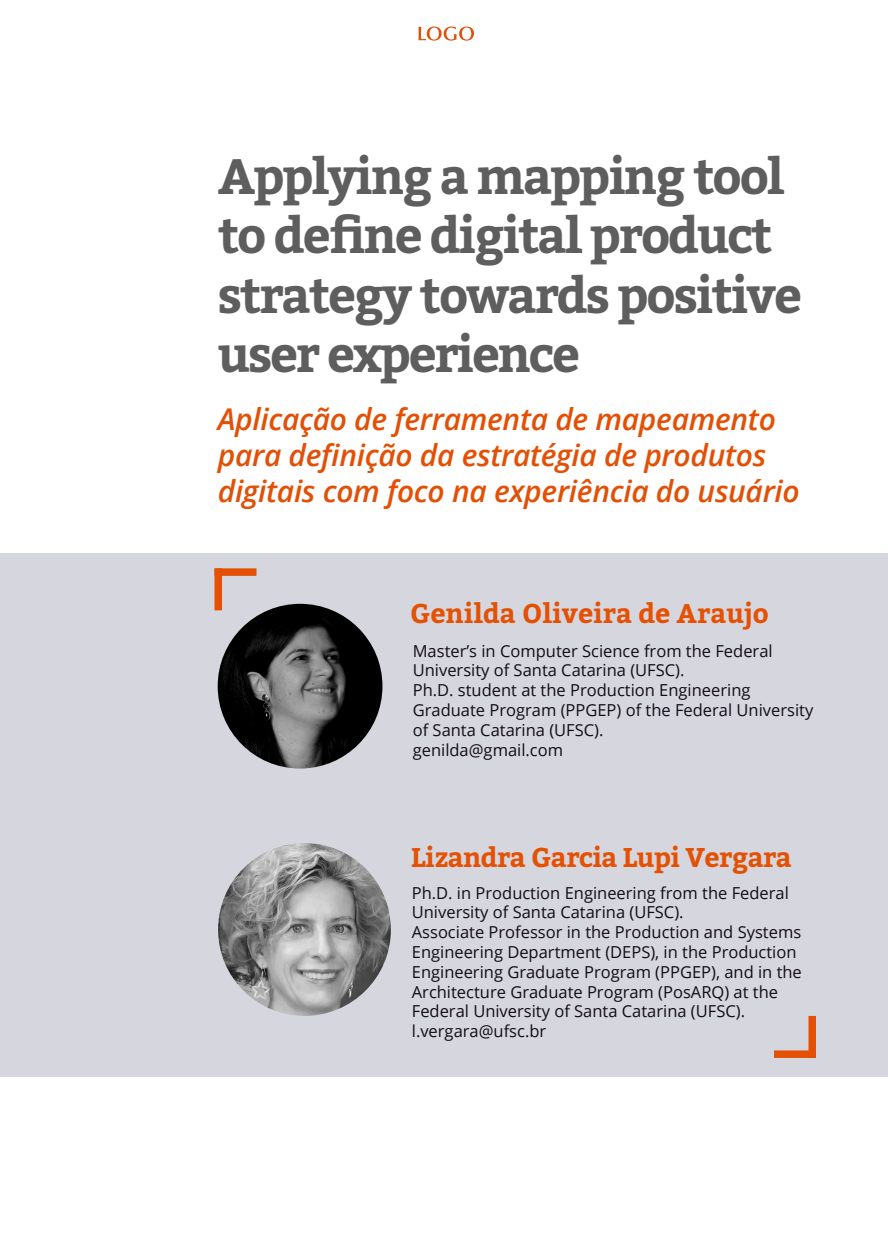
<style>
.page{position:relative;width:888px;height:1248px;background:#fff}
.page>*{position:absolute;margin:0;border:0;box-sizing:border-box;transform-origin:0 0}
.t1{font:700 49.5px/59.4px "Bitter";letter-spacing:-.045em;color:#5e5e5e}
.t2{font:italic 600 30px/36px "Open Sans";letter-spacing:-.01em;color:#e34f05}
.t3{font:700 27px "Bitter";letter-spacing:-.02em;color:#e45105}
.t4{font:700 27px "Bitter";color:#e45105}
.t5{font:16.5px/19.8px "Open Sans";color:#130c18}
</style>
<div class="page">
<svg style="left:418px;top:27px;width:56px;height:14px"></svg>
<div style="left:0;top:553px;width:888px;height:524px;background:#d6d7de"></div>
<div style="left:808px;top:1016px;width:8px;height:42px;background:#e45105"></div>
<div style="left:774px;top:1050px;width:42px;height:8px;background:#e45105"></div>
<img style="left:218px;top:604px;width:164px;height:165px;border-radius:82px">
<img style="left:218px;top:843px;width:173px;height:173px;border-radius:86px">
<div style="left:214px;top:568px;width:8px;height:42px;background:#e45105"></div>
<div style="left:214px;top:568px;width:42px;height:8px;background:#e45105"></div>
<h1 class="t1" style="left:218px;top:151px;width:585px">Applying a mapping tool to define digital product strategy towards positive user experience</h1>
<h2 class="t2" style="left:218px;top:404px;width:583px">Aplicação de ferramenta de mapeamento para definição da estratégia de produtos digitais com foco na experiência do usuário</h2>
<h3 class="t4" style="left:410px;top:597px;width:360px">Genilda Oliveira de Araujo</h3>
<p class="t5" style="left:413px;top:642px;width:402px">Master’s in Computer Science from the Federal University of Santa Catarina (UFSC).<br>Ph.D. student at the Production Engineering Graduate Program (PPGEP) of the Federal University of Santa Catarina (UFSC).<br>genilda@gmail.com</p>
<h3 class="t3" style="left:411px;top:841px;width:382px">Lizandra Garcia Lupi Vergara</h3>
<p class="t5" style="left:412px;top:884px;width:392px">Ph.D. in Production Engineering from the Federal University of Santa Catarina (UFSC).<br>Associate Professor in the Production and Systems Engineering Department (DEPS), in the Production Engineering Graduate Program (PPGEP), and in the Architecture Graduate Program (PosARQ) at the Federal University of Santa Catarina (UFSC). l.vergara@ufsc.br</p>
</div>
